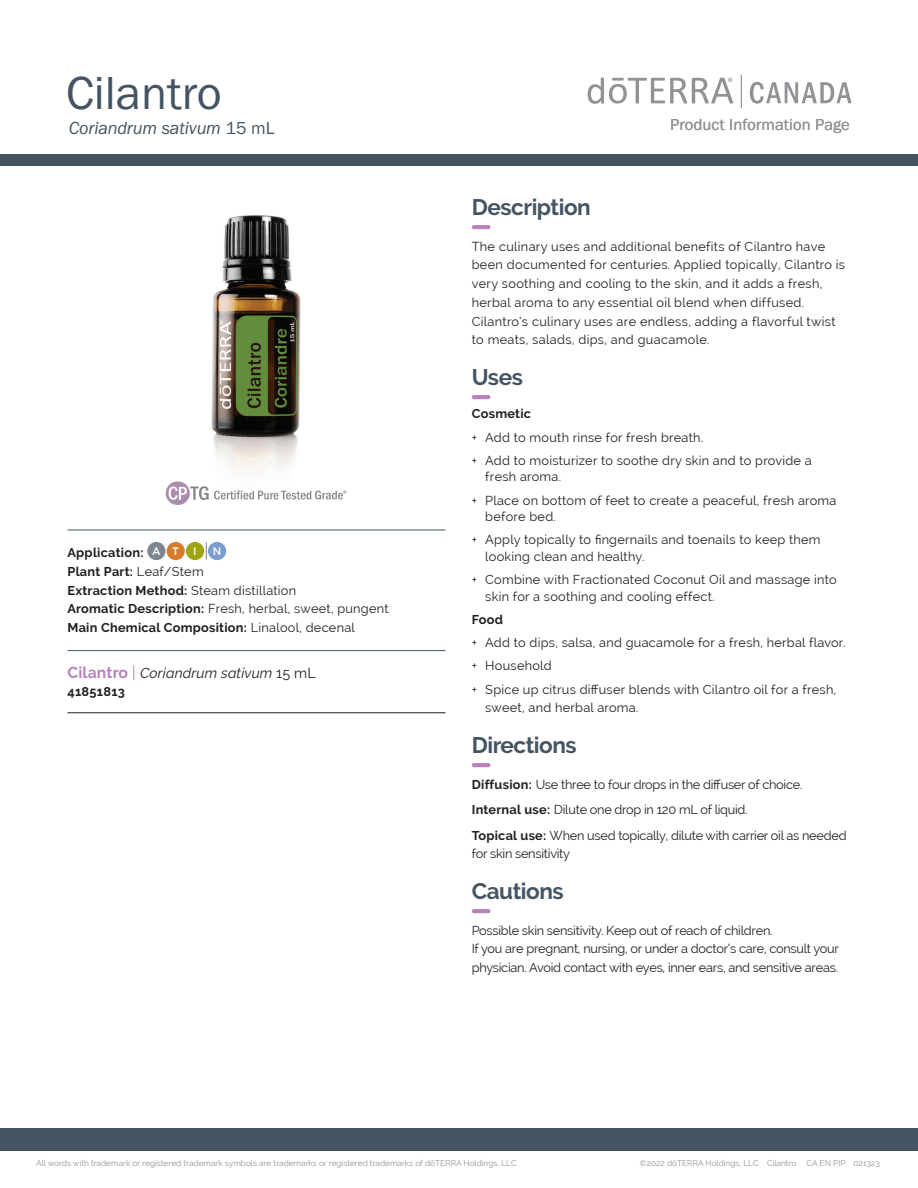
<style>
.page{position:relative;width:918px;height:1188px;background:#fff}
.page>*{position:absolute;margin:0;border:0;box-sizing:border-box;transform-origin:0 0}
.t1{font:48px "Franklin Gothic URW Boo";color:#445463}
.t2{font:700 22.5px "Raleway";letter-spacing:-.02em;color:#445463}
.t3{font:18px "Franklin Gothic URW Boo Ita";letter-spacing:-.01em;color:#445463}
.t4{font:16.5px "Franklin Gothic URW Boo";letter-spacing:.005em;color:#919295}
.t5{font:italic 14.25px "Raleway";letter-spacing:.01em;color:#231f20}
.t6{font:12.75px/23.2px "Raleway";letter-spacing:.02em;color:#231f20}
.t7{font:12.75px/25.5px "Raleway";letter-spacing:-.02em;color:#231f20}
.t8{font:700 12.75px/18.8px "Raleway";letter-spacing:.02em;color:#231f20}
.t9{font:500 10.8px "Gotham";color:#fff}
.t10{font:8.25px "Raleway";color:#919295}
.s1{font-family:"Franklin Gothic URW Boo"}
.s2{font-weight:400}
.s3{font-weight:700;font-style:normal;font-size:15.75px;color:#b783ba}
.s4{font-style:normal;font-size:15.75px;color:#b783ba}
.s5{font-style:normal}
.s6{font-weight:700}
</style>
<div class="page">
<svg style="left:750px;top:82px;width:102px;height:22px"></svg>
<svg style="left:588px;top:78px;width:145px;height:26px"></svg>
<hr style="left:741px;top:75px;width:1px;height:33px;background:#919295">
<div style="left:0;top:1128px;width:918px;height:23px;background:#445463"></div>
<div style="left:0;top:155px;width:918px;height:11px;background:#445463"></div>
<svg style="left:166px;top:481px;width:180px;height:24px"></svg>
<hr style="left:474px;top:225px;width:14px;height:4px;background:#b783ba">
<hr style="left:474px;top:395px;width:14px;height:4px;background:#b783ba">
<hr style="left:474px;top:763px;width:14px;height:4px;background:#b783ba">
<hr style="left:474px;top:909px;width:14px;height:4px;background:#b783ba">
<hr style="left:68px;top:530px;width:378px;height:1px;background:#445463">
<hr style="left:68px;top:650px;width:378px;height:1px;background:#445463">
<hr style="left:68px;top:713px;width:378px;height:1px;background:#231f20">
<svg style="left:206px;top:542px;width:1px;height:18px"></svg>
<div style="left:147px;top:542px;width:19px;height:18px;background:#7c8791;border-radius:50%"></div>
<div style="left:167px;top:542px;width:18px;height:18px;background:#d77c29;border-radius:50%"></div>
<div style="left:186px;top:542px;width:18px;height:18px;background:#9ea615;border-radius:50%"></div>
<div style="left:208px;top:542px;width:18px;height:18px;background:#799cd1;border-radius:50%"></div>
<img style="left:209px;top:215px;width:95px;height:283px">
<h1 class="t1" style="left:66px;top:63px;width:157px">Cilantro</h1>
<h3 class="t3" style="left:69px;top:117px;width:207px">Coriandrum sativum <span class="s1">15 mL</span></h3>
<p class="t4" style="left:670px;top:114px;width:181px">Product Information Page</p>
<p class="t8" style="left:68px;top:543px;width:113px">Application: <sup>A</sup> <sup>T</sup></p>
<p class="t9" style="left:193px;top:544px;width:5px">I</p>
<p class="t9" style="left:213px;top:544px;width:10px">N</p>
<p class="t8" style="left:68px;top:562px;width:323px">Plant Part: <span class="s2">Leaf/Stem<br></span>Extraction Method: <span class="s2">Steam distillation<br></span>Aromatic Description: <span class="s2">Fresh, herbal, sweet, pungent </span>Main Chemical Composition: <span class="s2">Linalool, decenal</span></p>
<p class="t5" style="left:68px;top:664px;width:250px"><span class="s3">Cilantro</span> <span class="s4">|</span> Coriandrum sativum <span class="s5">15 mL</span></p>
<p class="t8" style="left:68px;top:682px;width:59px">41851813</p>
<h2 class="t2" style="left:472px;top:194px;width:121px">Description</h2>
<p class="t6" style="left:472px;top:237px;width:375px;line-height:18.8px">The culinary uses and additional benefits of Cilantro have been documented for centuries. Applied topically, Cilantro is very soothing and cooling to the skin, and it adds a fresh, herbal aroma to any essential oil blend when diffused.<br>Cilantro’s culinary uses are endless, adding a flavorful twist to meats, salads, dips, and guacamole.</p>
<h2 class="t2" style="left:472px;top:364px;width:53px">Uses</h2>
<p class="t8" style="left:472px;top:405px;width:61px">Cosmetic</p>
<p class="t6" style="left:472px;top:425px;width:342px">+ Add to mouth rinse for fresh breath.<br>+ Add to moisturizer to soothe dry skin and to provide a</p>
<p class="t6" style="left:472px;top:465px;width:366px;text-indent:14px">fresh aroma.<br>+ Place on bottom of feet to create a peaceful, fresh aroma</p>
<p class="t6" style="left:472px;top:505px;width:350px;text-indent:14px">before bed.<br>+ Apply topically to fingernails and toenails to keep them</p>
<p class="t6" style="left:472px;top:545px;width:366px;text-indent:14px">looking clean and healthy.<br>+ Combine with Fractionated Coconut Oil and massage into</p>
<p class="t6" style="left:485px;top:584px;width:231px">skin for a soothing and cooling effect.</p>
<p class="t8" style="left:472px;top:610px;width:33px">Food</p>
<p class="t6" style="left:472px;top:631px;width:375px">+ Add to dips, salsa, and guacamole for a fresh, herbal flavor. + Household<br>+ Spice up citrus diffuser blends with Cilantro oil for a fresh,</p>
<p class="t6" style="left:485px;top:696px;width:155px">sweet, and herbal aroma.</p>
<h2 class="t2" style="left:472px;top:732px;width:106px">Directions</h2>
<p class="t7" style="left:472px;top:771px;width:376px"><span class="s6">Diffusion:</span> Use three to four drops in the diffuser of choice.<br><span class="s6">Internal use:</span> Dilute one drop in 120 mL of liquid.<br><span class="s6">Topical use:</span> When used topically, dilute with carrier oil as needed</p>
<p class="t7" style="left:472px;top:841px;width:100px">for skin sensitivity</p>
<h2 class="t2" style="left:472px;top:878px;width:93px">Cautions</h2>
<p class="t7" style="left:472px;top:921px;width:369px;line-height:18.8px">Possible skin sensitivity. Keep out of reach of children.<br>If you are pregnant, nursing, or under a doctor’s care, consult your physician. Avoid contact with eyes, inner ears, and sensitive areas.</p>
<p class="t10" style="left:36px;top:1159px;width:482px">All words with trademark or registered trademark symbols are trademarks or registered trademarks of dōTERRA Holdings, LLC</p>
<p class="t10" style="left:640px;top:1159px;width:158px">©2022 dōTERRA Holdings, LLC Cilantro</p>
<p class="t10" style="left:807px;top:1159px;width:75px">CA EN PIP 021323</p>
</div>
